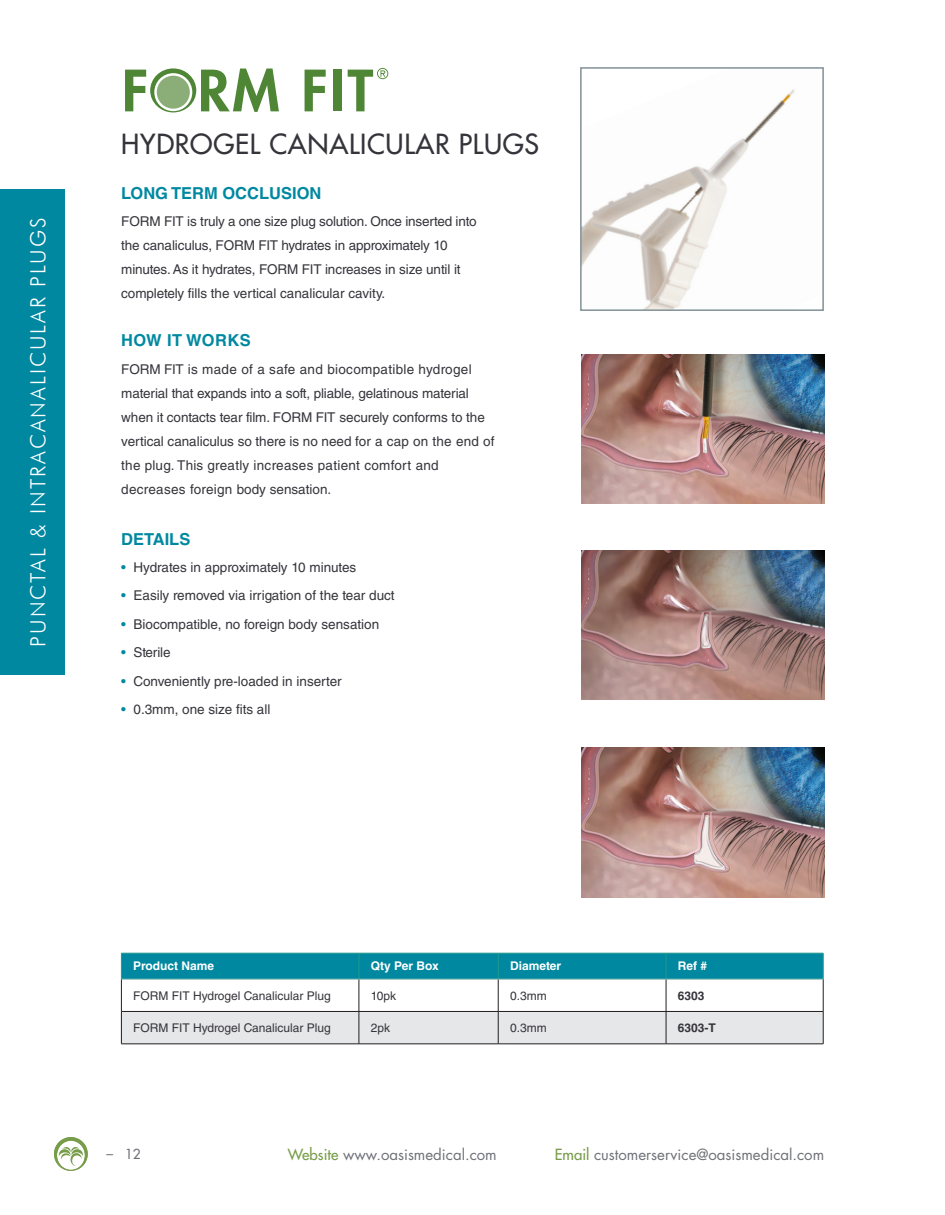
<style>
.page{position:relative;width:945px;height:1215px;background:#fff}
.page>*{position:absolute;margin:0;border:0;box-sizing:border-box;transform-origin:0 0}
.CATALOG_HEADERS_-_BL{font:500 27px "Futura Std";letter-spacing:.025em;color:#36343b}
.CATEGORY_VERTICAL_TA{font:300 21px "Futura BT";letter-spacing:.1em;color:#fff}
.t1{font:700 16.5px "Helvetica LT Std";color:#0088a1}
.t2{font:700 16.5px "Helvetica LT Std";letter-spacing:.025em;color:#0088a1}
.t3{font:15px "Futura Std";color:#707179}
.CATALOG_-_BODY_TEXT{font:13.5px/24px "Helvetica LT Std";letter-spacing:-.005em;color:#36343b}
.t4{font:500 13.5px "Futura Std";color:#707179}
.CATALOG_-_TABLES_TEX{font:12px "Helvetica LT Std";color:#36343b}
.CATALOG_-_TABLES_HEA{font:700 12px "Helvetica LT Std";color:#fff}
.CATALOG_-_TABLES_PAR{font:700 12px "Helvetica LT Std";color:#36343b}
.s1{color:#0088a1}
.s2{font-weight:500;color:#789d4a}
</style>
<div class="page">
<svg style="left:54px;top:1137px;width:34px;height:34px"></svg>
<img style="left:583px;top:89px;width:212px;height:219px">
<div style="left:580px;top:67px;width:244px;height:244px;border:2px solid #819197"></div>
<img style="left:581px;top:355px;width:243px;height:148px">
<img style="left:581px;top:551px;width:243px;height:148px">
<img style="left:581px;top:747px;width:243px;height:151px">
<div style="left:122px;top:1012px;width:701px;height:32px;background:#e6e7e9"></div>
<hr style="left:121px;top:1012px;width:1px;height:32px;background:#231f20">
<hr style="left:359px;top:1012px;width:1px;height:32px;background:#231f20">
<hr style="left:498px;top:1012px;width:1px;height:32px;background:#231f20">
<hr style="left:666px;top:1012px;width:1px;height:32px;background:#231f20">
<hr style="left:823px;top:1012px;width:1px;height:32px;background:#231f20">
<hr style="left:121px;top:1044px;width:238px;height:1px;background:#231f20">
<hr style="left:359px;top:1044px;width:139px;height:1px;background:#231f20">
<hr style="left:498px;top:1044px;width:168px;height:1px;background:#231f20">
<hr style="left:666px;top:1044px;width:157px;height:1px;background:#231f20">
<hr style="left:121px;top:979px;width:1px;height:32px;background:#231f20">
<hr style="left:359px;top:979px;width:1px;height:32px;background:#231f20">
<hr style="left:498px;top:979px;width:1px;height:32px;background:#231f20">
<hr style="left:666px;top:979px;width:1px;height:32px;background:#231f20">
<hr style="left:823px;top:979px;width:1px;height:32px;background:#231f20">
<hr style="left:121px;top:1011px;width:238px;height:1px;background:#231f20">
<hr style="left:359px;top:1011px;width:139px;height:1px;background:#231f20">
<hr style="left:498px;top:1011px;width:168px;height:1px;background:#231f20">
<hr style="left:666px;top:1011px;width:157px;height:1px;background:#231f20">
<svg style="left:121px;top:953px;width:703px;height:26px;background:#0389a0"></svg>
<hr style="left:121px;top:979px;width:238px;height:1px;background:#72b0aa">
<hr style="left:359px;top:979px;width:139px;height:1px;background:#72b0aa">
<hr style="left:498px;top:979px;width:168px;height:1px;background:#72b0aa">
<hr style="left:666px;top:979px;width:157px;height:1px;background:#72b0aa">
<svg style="left:125px;top:68px;width:154px;height:44px"></svg>
<svg style="left:305px;top:70px;width:21px;height:41px"></svg>
<div style="left:334px;top:70px;width:8px;height:41px;background:#4e8635"></div>
<svg style="left:348px;top:68px;width:40px;height:43px"></svg>
<div style="left:0;top:189px;width:65px;height:486px;background:#0088a1"></div>
<p class="CATEGORY_VERTICAL_TA" style="left:25px;top:647px;width:431px;rotate:-90deg">PUNCTAL &amp; INTRACANALICULAR PLUGS</p>
<p class="CATALOG_HEADERS_-_BL" style="left:121px;top:128px;width:419px">HYDROGEL CANALICULAR PLUGS</p>
<p class="t1" style="left:121px;top:183px;width:202px">LONG TERM OCCLUSION</p>
<p class="CATALOG_-_BODY_TEXT" style="left:121px;top:210px;width:357px">FORM FIT is truly a one size plug solution. Once inserted into the canaliculus, FORM FIT hydrates in approximately 10 minutes. As it hydrates, FORM FIT increases in size until it completely fills the vertical canalicular cavity.</p>
<p class="t2" style="left:121px;top:331px;width:131px">HOW IT WORKS</p>
<p class="CATALOG_-_BODY_TEXT" style="left:121px;top:357px;width:375px">FORM FIT is made of a safe and biocompatible hydrogel material that expands into a soft, pliable, gelatinous material when it contacts tear film. FORM FIT securely conforms to the vertical canaliculus so there is no need for a cap on the end of the plug. This greatly increases patient comfort and decreases foreign body sensation.</p>
<p class="t1" style="left:121px;top:529px;width:71px">DETAILS</p>
<p class="CATALOG_-_BODY_TEXT" style="left:121px;top:555px;width:237px"><span class="s1">•</span> Hydrates in approximately 10 minutes</p>
<p class="CATALOG_-_BODY_TEXT" style="left:121px;top:584px;width:275px"><span class="s1">•</span> Easily removed via irrigation of the tear duct</p>
<p class="CATALOG_-_BODY_TEXT" style="left:121px;top:612px;width:259px"><span class="s1">•</span> Biocompatible, no foreign body sensation</p>
<p class="CATALOG_-_BODY_TEXT" style="left:121px;top:641px;width:51px"><span class="s1">•</span> Sterile</p>
<p class="CATALOG_-_BODY_TEXT" style="left:121px;top:669px;width:222px"><span class="s1">•</span> Conveniently pre-loaded in inserter</p>
<p class="CATALOG_-_BODY_TEXT" style="left:121px;top:698px;width:151px"><span class="s1">•</span> 0.3mm, one size fits all</p>
<p class="CATALOG_-_TABLES_HEA" style="left:133px;top:959px;width:82px">Product Name</p>
<p class="CATALOG_-_TABLES_HEA" style="left:371px;top:959px;width:69px">Qty Per Box</p>
<p class="CATALOG_-_TABLES_HEA" style="left:510px;top:959px;width:53px">Diameter</p>
<p class="CATALOG_-_TABLES_HEA" style="left:678px;top:959px;width:31px">Ref #</p>
<p class="CATALOG_-_TABLES_TEX" style="left:133px;top:988px;width:199px">FORM FIT Hydrogel Canalicular Plug</p>
<p class="CATALOG_-_TABLES_TEX" style="left:371px;top:988px;width:27px">10pk</p>
<p class="CATALOG_-_TABLES_TEX" style="left:510px;top:988px;width:38px">0.3mm</p>
<p class="CATALOG_-_TABLES_PAR" style="left:678px;top:988px;width:28px">6303</p>
<p class="CATALOG_-_TABLES_TEX" style="left:133px;top:1021px;width:199px">FORM FIT Hydrogel Canalicular Plug</p>
<p class="CATALOG_-_TABLES_TEX" style="left:371px;top:1021px;width:21px">2pk</p>
<p class="CATALOG_-_TABLES_TEX" style="left:510px;top:1021px;width:38px">0.3mm</p>
<p class="CATALOG_-_TABLES_PAR" style="left:678px;top:1020px;width:40px">6303-T</p>
<p class="t4" style="left:107px;top:1145px;width:36px">– 12</p>
<p class="t3" style="left:288px;top:1145px;width:210px"><span class="s2">Website</span> www.oasismedical.com</p>
<p class="t3" style="left:555px;top:1145px;width:271px"><span class="s2">Email</span> customerservice@oasismedical.com</p>
</div>
